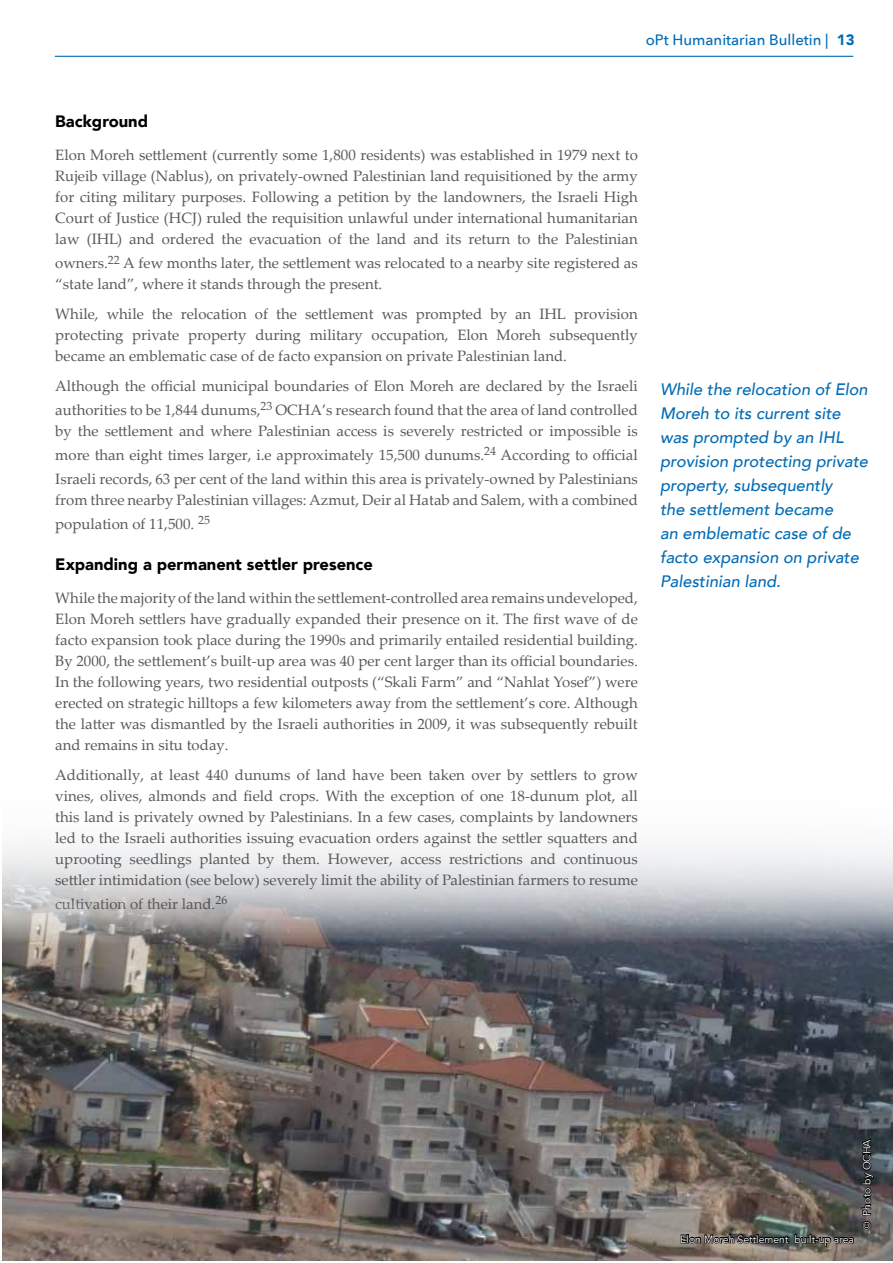
<style>
.page{position:relative;width:893px;height:1263px;background:#fff}
.page>*{position:absolute;margin:0;border:0;box-sizing:border-box;transform-origin:0 0}
.t1{font:italic 500 16.5px/24px "Avenir";color:#036cb6}
.t2{font:900 16.5px "Avenir";color:#000}
.t3{font:15px/21px "Palatino Linotype";color:#58595b;text-align:justify}
.t4{font:500 15px "Avenir Next";color:#036cb6}
.t5{font:10.5px "Avenir";color:#fff}
.s1{font-family:"Avenir";font-weight:900}
</style>
<div class="page">
<hr style="left:55px;top:56px;width:798px;height:1px;background:#036cb6">
<img style="left:2px;top:845px;width:891px;height:415px">
<svg style="left:861px;top:1137px;width:13px;height:94px"></svg>
<svg style="left:680px;top:1229px;width:175px;height:18px;background:#4e4c47"></svg>
<p class="t4" style="left:646px;top:27px;width:210px">oPt Humanitarian Bulletin | <span class="s1">13</span></p>
<p class="t2" style="left:55px;top:107px;width:94px">Background</p>
<p class="t3" style="left:55px;top:144px;width:584px">Elon Moreh settlement (currently some 1,800 residents) was established in 1979 next to Rujeib village (Nablus), on privately-owned Palestinian land requisitioned by the army for citing military purposes. Following a petition by the landowners, the Israeli High Court of Justice (HCJ) ruled the requisition unlawful under international humanitarian law (IHL) and ordered the evacuation of the land and its return to the Palestinian</p>
<p class="t3" style="left:55px;top:252px;width:584px">owners.<sup>22</sup> A few months later, the settlement was relocated to a nearby site registered as “state land”, where it stands through the present.</p>
<p class="t3" style="left:55px;top:303px;width:584px">While, while the relocation of the settlement was prompted by an IHL provision protecting private property during military occupation, Elon Moreh subsequently became an emblematic case of de facto expansion on private Palestinian land.</p>
<p class="t3" style="left:55px;top:373px;width:584px;line-height:24px">Although the official municipal boundaries of Elon Moreh are declared by the Israeli authorities to be 1,844 dunums,<sup>23</sup> OCHA’s research found that the area of land controlled</p>
<p class="t3" style="left:55px;top:418px;width:584px;line-height:24px">by the settlement and where Palestinian access is severely restricted or impossible is more than eight times larger, i.e approximately 15,500 dunums.<sup>24</sup> According to official Israeli records, 63 per cent of the land within this area is privately-owned by Palestinians</p>
<p class="t3" style="left:55px;top:487px;width:584px;line-height:24px">from three nearby Palestinian villages: Azmut, Deir al Hatab and Salem, with a combined population of 11,500. <sup>25</sup></p>
<p class="t2" style="left:55px;top:550px;width:319px">Expanding a permanent settler presence</p>
<p class="t3" style="left:55px;top:587px;width:584px">While the majority of the land within the settlement-controlled area remains undeveloped, Elon Moreh settlers have gradually expanded their presence on it. The first wave of de facto expansion took place during the 1990s and primarily entailed residential building.<br>By 2000, the settlement’s built-up area was 40 per cent larger than its official boundaries.<br>In the following years, two residential outposts (“Skali Farm” and “Nahlat Yosef”) were erected on strategic hilltops a few kilometers away from the settlement’s core. Although the latter was dismantled by the Israeli authorities in 2009, it was subsequently rebuilt and remains in situ today.</p>
<p class="t3" style="left:55px;top:764px;width:584px">Additionally, at least 440 dunums of land have been taken over by settlers to grow vines, olives, almonds and field crops. With the exception of one 18-dunum plot, all this land is privately owned by Palestinians. In a few cases, complaints by landowners led to the Israeli authorities issuing evacuation orders against the settler squatters and uprooting seedlings planted by them. However, access restrictions and continuous settler intimidation (see below) severely limit the ability of Palestinian farmers to resume</p>
<p class="t3" style="left:55px;top:893px;width:174px">cultivation of their land.<sup>26</sup></p>
<p class="t1" style="left:660px;top:377px;width:209px">While the relocation of Elon<br>Moreh to its current site was prompted by an IHL provision protecting private property, subsequently<br>the settlement became<br>an emblematic case of de facto expansion on private<br>Palestinian land.</p>
<p class="t5" style="left:680px;top:1233px;width:175px">Elon Moreh Settlement built-up area</p>
<p class="t5" style="left:860px;top:1230px;width:92px;rotate:-90deg">© Photo by OCHA</p>
</div>
